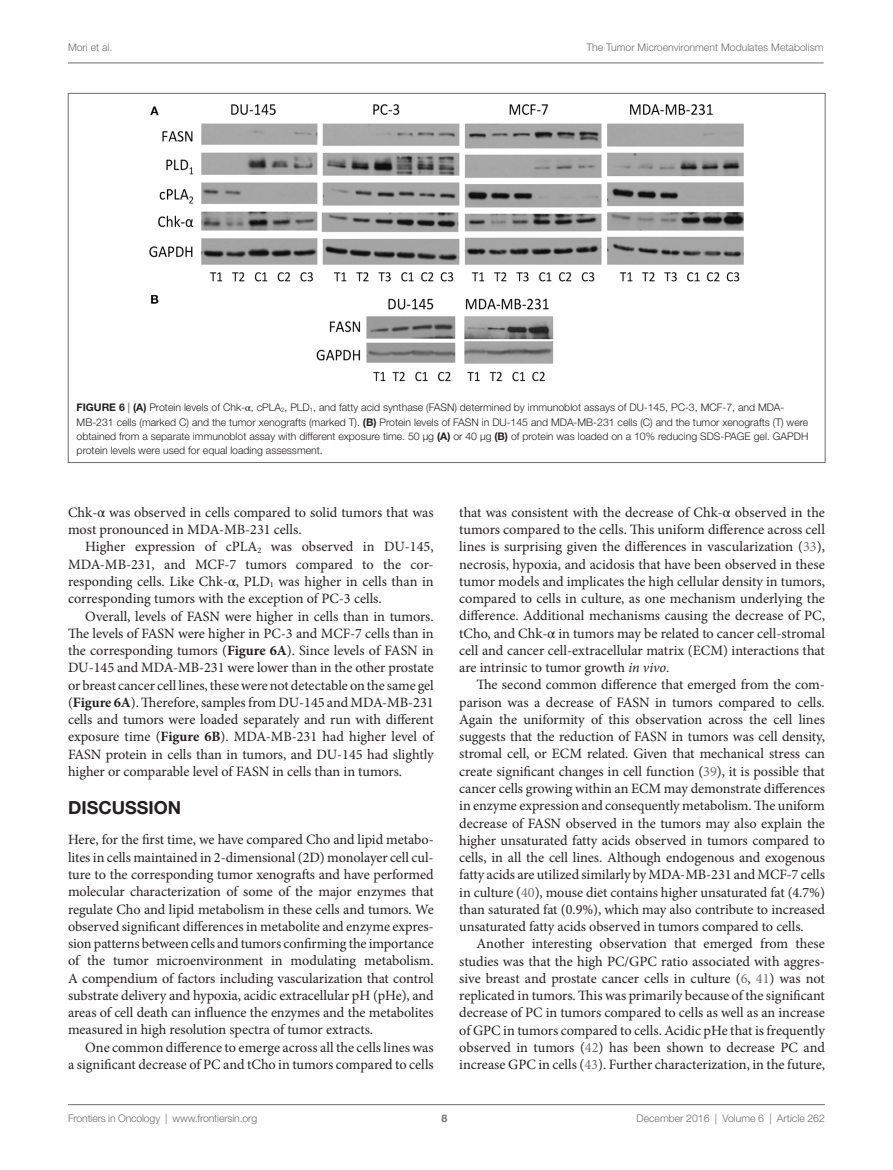
<style>
.page{position:relative;width:893px;height:1170px;background:#fff}
.page>*{position:absolute;margin:0;border:0;box-sizing:border-box;transform-origin:0 0}
.t1{font:700 18px "Helvetica Neue LT Std";color:#231f20}
.t2{font:14.25px/17.2px "Minion Pro";letter-spacing:-.005em;color:#231f20;text-align:justify}
.t3{font:300 10.5px/14.2px "Helvetica Neue LT Std";color:#231f20}
.t4{font:300 10.5px "Helvetica Neue LT Std";color:#6c6d70}
.t5{font:700 10.5px "Helvetica Neue LT Std";color:#6c6d70}
.s1{font-weight:700}
.s2{font-family:"STIX General";font-weight:400}
.s3{font-family:"STIX General"}
.s4{color:#6c6d70}
.s5{font-style:italic}
</style>
<div class="page">
<hr style="left:68px;top:63px;width:756px;height:1px;background:#6c6d70">
<hr style="left:68px;top:1104px;width:757px;height:1px;background:#6c6d70">
<img style="left:149px;top:105px;width:595px;height:276px">
<p class="t4" style="left:68px;top:41px;width:46px">Mori et al.</p>
<p class="t4" style="left:586px;top:41px;width:239px">The Tumor Microenvironment Modulates Metabolism</p>
<p class="t3" style="left:77px;top:400px;width:733px"><span class="s1">FIG URE 6</span> | <span class="s1">(A)</span> Protein levels of Chk-<span class="s2">α</span>, cPLA<sub>2</sub>, PLD<sub>1</sub>, and fatty acid synthase (FASN) determined by immunoblot assays of DU-145, PC-3, MCF-7, and MDA-MB-231 cells (marked C) and the tumor xenografts (marked T). <span class="s1">(B)</span> Protein levels of FASN in DU-145 and MDA-MB-231 cells (C) and the tumor xenografts (T) were obtained from a separate immunoblot assay with different exposure time. 50 µg <span class="s1">(A)</span> or 40 µg <span class="s1">(B)</span> of protein was loaded on a 10% reducing SDS-PAGE gel. GAPDH protein levels were used for equal loading assessment.</p>
<p class="t2" style="left:68px;top:504px;width:367px">Chk-<span class="s3">α</span> was observed in cells compared to solid tumors that was most pronounced in MDA-MB-231 cells.</p>
<p class="t2" style="left:68px;top:538px;width:367px;text-indent:17px">Higher expression of cPLA<sub>2</sub> was observed in DU-145, MDA-MB-231, and MCF-7 tumors compared to the cor&shy;responding cells. Like Chk-<span class="s3">α</span>, PLD<sub>1</sub> was higher in cells than in corresponding tumors with the exception of PC-3 cells.</p>
<p class="t2" style="left:68px;top:607px;width:367px;text-indent:17px">Overall, levels of FASN were higher in cells than in tumors.<br>The levels of FASN were higher in PC-3 and MCF-7 cells than in the corresponding tumors (<span class="s1">Figure 6A</span>). Since levels of FASN in DU-145 and MDA-MB-231 were lower than in the other prostate or breast cancer cell lines, these were not detectable on the same gel (<span class="s1">Figure 6A</span>). Therefore, samples from DU-145 and MDA-MB-231 cells and tumors were loaded separately and run with different exposure time (<span class="s1">Figure 6B</span>). MDA-MB-231 had higher level of FASN protein in cells than in tumors, and DU-145 had slightly higher or comparable level of FASN in cells than in tumors.</p>
<p class="t1" style="left:68px;top:796px;width:112px">DISCUSSION</p>
<p class="t2" style="left:68px;top:831px;width:367px">Here, for the first time, we have compared Cho and lipid metabo&shy;lites in cells maintained in 2-dimensional (2D) monolayer cell cul&shy;ture to the corresponding tumor xenografts and have performed molecular characterization of some of the major enzymes that regulate Cho and lipid metabolism in these cells and tumors. We observed significant differences in metabolite and enzyme expres&shy;sion patterns between cells and tumors confirming the importance of the tumor microenvironment in modulating metabolism.<br>A compendium of factors including vascularization that control substrate delivery and hypoxia, acidic extracellular pH (pHe), and areas of cell death can influence the enzymes and the metabolites measured in high resolution spectra of tumor extracts.</p>
<p class="t2" style="left:68px;top:1038px;width:367px;text-align:right">One common difference to emerge across all the cells lines was<br>a significant decrease of PC and tCho in tumors compared to cells</p>
<p class="t2" style="left:459px;top:503px;width:367px">that was consistent with the decrease of Chk-<span class="s3">α</span> observed in the tumors compared to the cells. This uniform difference across cell lines is surprising given the differences in vascularization (<span class="s4">33</span>), necrosis, hypoxia, and acidosis that have been observed in these tumor models and implicates the high cellular density in tumors, compared to cells in culture, as one mechanism underlying the difference. Additional mechanisms causing the decrease of PC, tCho, and Chk-<span class="s3">α</span> in tumors may be related to cancer cell-stromal cell and cancer cell-extracellular matrix (ECM) interactions that are intrinsic to tumor growth <span class="s5">in vivo</span>.</p>
<p class="t2" style="left:459px;top:676px;width:367px;text-indent:17px">The second common difference that emerged from the com&shy;parison was a decrease of FASN in tumors compared to cells.<br>Again the uniformity of this observation across the cell lines suggests that the reduction of FASN in tumors was cell density, stromal cell, or ECM related. Given that mechanical stress can create significant changes in cell function (<span class="s4">39</span>), it is possible that cancer cells growing within an ECM may demonstrate differences in enzyme expression and consequently metabolism. The uniform decrease of FASN observed in the tumors may also explain the higher unsaturated fatty acids observed in tumors compared to cells, in all the cell lines. Although endogenous and exogenous fatty acids are utilized similarly by MDA-MB-231 and MCF-7 cells in culture (<span class="s4">40</span>), mouse diet contains higher unsaturated fat (4.7%) than saturated fat (0.9%), which may also contribute to increased unsaturated fatty acids observed in tumors compared to cells.</p>
<p class="t2" style="left:459px;top:935px;width:367px;text-indent:17px">Another interesting observation that emerged from these studies was that the high PC/GPC ratio associated with aggres&shy;sive breast and prostate cancer cells in culture (<span class="s4">6</span>, <span class="s4">41</span>) was not replicated in tumors. This was primarily because of the significant decrease of PC in tumors compared to cells as well as an increase of GPC in tumors compared to cells. Acidic pHe that is frequently observed in tumors (<span class="s4">42</span>) has been shown to decrease PC and increase GPC in cells (<span class="s4">43</span>). Further characterization, in the future,</p>
<p class="t4" style="left:68px;top:1111px;width:191px">Frontiers in Oncology | www.frontiersin.org</p>
<p class="t4" style="left:636px;top:1111px;width:190px">December 2016 | Volume 6 | Article 262</p>
<p class="t5" style="left:441px;top:1111px;width:7px">8</p>
</div>
